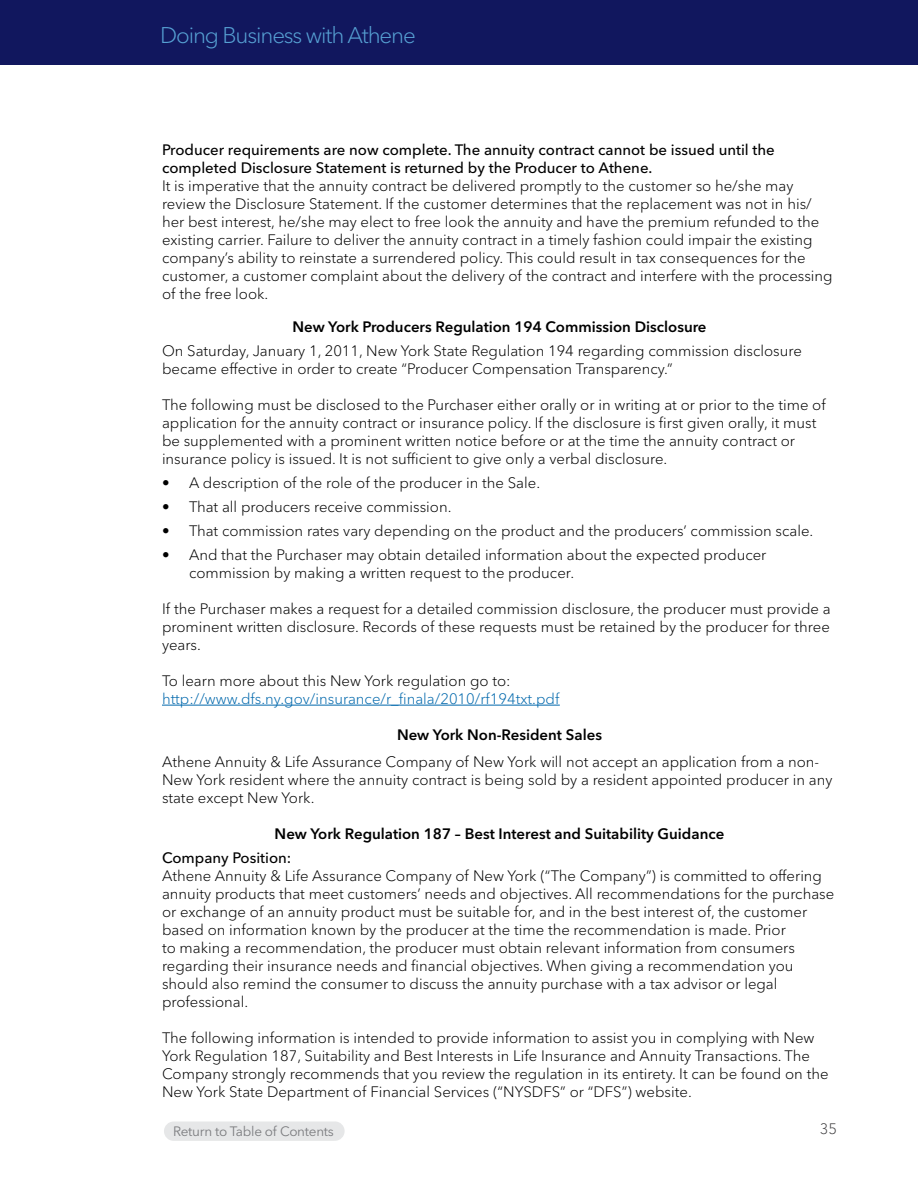
<style>
.page{position:relative;width:918px;height:1188px;background:#fff}
.page>*{position:absolute;margin:0;border:0;box-sizing:border-box;transform-origin:0 0}
.t1{font:300 22.5px "Avenir Next LT Pro";letter-spacing:-.05em;color:#56a0d3}
.t2{font:300 15px/18px "Avenir Next LT Pro";color:#000}
.t3{font:500 15px/18px "Avenir Next LT Pro";color:#000}
.t4{font:600 15px "Avenir Next LT Pro";color:#000}
.t5{font:300 15px "Avenir Next LT Pro";color:#0068ac}
.t6{font:300 15px "Avenir Next LT Pro";color:#414042}
.t7{font:13.5px "Avenir Next LT Pro";letter-spacing:-.02em;color:#7b7c7f}
</style>
<div class="page">
<div style="left:0;top:0;width:918px;height:65px;background:#11175e"></div>
<hr style="left:162px;top:705px;width:398px;height:1px;background:#0068ac">
<svg style="left:164px;top:1121px;width:181px;height:20px"></svg>
<h1 class="t1" style="left:160px;top:21px;width:257px">Doing Business with Athene</h1>
<p class="t3" style="left:162px;top:140px;width:614px">Producer requirements are now complete. The annuity contract cannot be issued until the completed Disclosure Statement is returned by the Producer to Athene.</p>
<p class="t2" style="left:162px;top:176px;width:672px">It is imperative that the annuity contract be delivered promptly to the customer so he/she may review the Disclosure Statement. If the customer determines that the replacement was not in his/ her best interest, he/she may elect to free look the annuity and have the premium refunded to the existing carrier. Failure to deliver the annuity contract in a timely fashion could impair the existing company’s ability to reinstate a surrendered policy. This could result in tax consequences for the customer, a customer complaint about the delivery of the contract and interfere with the processing of the free look.</p>
<p class="t4" style="left:292px;top:317px;width:416px">New York Producers Regulation 194 Commission Disclosure</p>
<p class="t2" style="left:162px;top:341px;width:641px">On Saturday, January 1, 2011, New York State Regulation 194 regarding commission disclosure became effective in order to create “Producer Compensation Transparency.”</p>
<p class="t2" style="left:162px;top:395px;width:665px">The following must be disclosed to the Purchaser either orally or in writing at or prior to the time of application for the annuity contract or insurance policy. If the disclosure is first given orally, it must be supplemented with a prominent written notice before or at the time the annuity contract or insurance policy is issued. It is not sufficient to give only a verbal disclosure.</p>
<p class="t2" style="left:162px;top:473px;width:380px">• A description of the role of the producer in the Sale.</p>
<p class="t2" style="left:162px;top:497px;width:291px">• That all producers receive commission.</p>
<p class="t2" style="left:162px;top:521px;width:653px">• That commission rates vary depending on the product and the producers’ commission scale.</p>
<p class="t2" style="left:189px;top:545px;width:579px;text-indent:-27px">• And that the Purchaser may obtain detailed information about the expected producer commission by making a written request to the producer.</p>
<p class="t2" style="left:162px;top:599px;width:670px;text-align:justify">If the Purchaser makes a request for a detailed commission disclosure, the producer must provide a prominent written disclosure. Records of these requests must be retained by the producer for three years.</p>
<p class="t2" style="left:162px;top:671px;width:350px">To learn more about this New York regulation go to:</p>
<p class="t5" style="left:162px;top:689px;width:399px">http://www.dfs.ny.gov/insurance/r_finala/2010/rf194txt.pdf</p>
<p class="t4" style="left:397px;top:725px;width:206px">New York Non-Resident Sales</p>
<p class="t2" style="left:162px;top:752px;width:672px">Athene Annuity &amp; Life Assurance Company of New York will not accept an application from a non-<br>New York resident where the annuity contract is being sold by a resident appointed producer in any state except New York.</p>
<p class="t4" style="left:275px;top:824px;width:451px">New York Regulation 187 – Best Interest and Suitability Guidance</p>
<p class="t3" style="left:162px;top:848px;width:131px">Company Position:</p>
<p class="t2" style="left:162px;top:866px;width:674px">Athene Annuity &amp; Life Assurance Company of New York (“The Company”) is committed to offering annuity products that meet customers’ needs and objectives. All recommendations for the purchase or exchange of an annuity product must be suitable for, and in the best interest of, the customer based on information known by the producer at the time the recommendation is made. Prior<br>to making a recommendation, the producer must obtain relevant information from consumers regarding their insurance needs and financial objectives. When giving a recommendation you should also remind the consumer to discuss the annuity purchase with a tax advisor or legal professional.</p>
<p class="t2" style="left:162px;top:1028px;width:668px">The following information is intended to provide information to assist you in complying with New York Regulation 187, Suitability and Best Interests in Life Insurance and Annuity Transactions. The Company strongly recommends that you review the regulation in its entirety. It can be found on the New York State Department of Financial Services (“NYSDFS” or “DFS”) website.</p>
<p class="t7" style="left:173px;top:1123px;width:162px">Return to Table of Contents</p>
<p class="t6" style="left:820px;top:1120px;width:19px">35</p>
</div>
